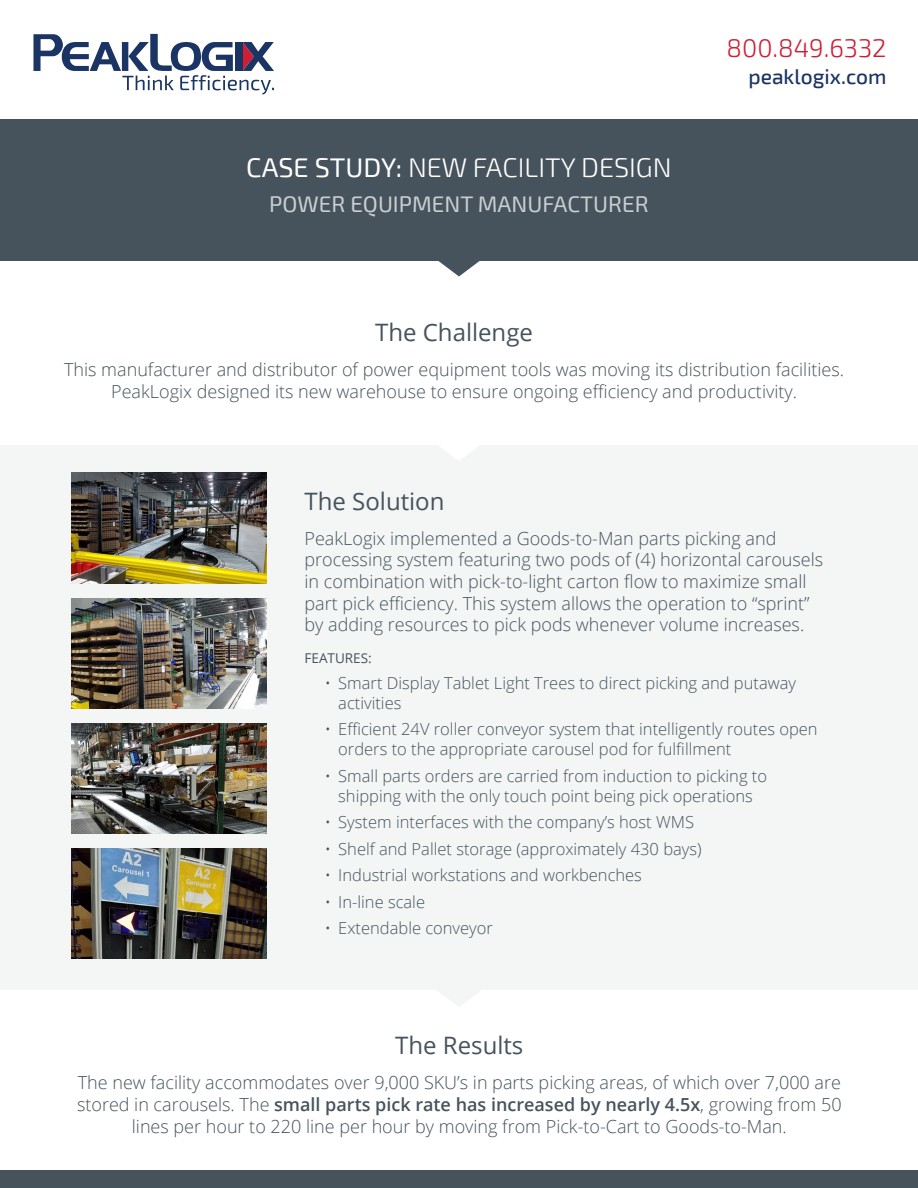
<style>
.page{position:relative;width:918px;height:1188px;background:#fff}
.page>*{position:absolute;margin:0;border:0;box-sizing:border-box;transform-origin:0 0}
.t1{font:300 27px "Exo 2";color:#fff}
.t2{font:300 25.5px "Exo 2";color:#cd1f35}
.t3{font:24px "Open Sans";color:#46535d}
.t4{font:22.5px "Exo 2";color:#c9ced1}
.t5{font:500 21px "Exo 2";color:#1b3463}
.t6{font:300 18px/21.6px "Open Sans";color:#46535d;text-align:center}
.t7{font:300 16.5px/19.8px "Open Sans";color:#46535d}
.t8{font:13.5px "Open Sans";color:#46535d}
.s1{font-weight:400}
.s2{font-weight:600}
</style>
<div class="page">
<div style="left:0;top:445px;width:918px;height:544px;background:#f4f5f5"></div>
<div style="left:0;top:1170px;width:918px;height:18px;background:#46535d"></div>
<svg style="left:436px;top:989px;width:46px;height:17px"></svg>
<svg style="left:436px;top:260px;width:46px;height:16px"></svg>
<svg style="left:439px;top:445px;width:40px;height:15px"></svg>
<svg style="left:33px;top:34px;width:241px;height:60px"></svg>
<div style="left:0;top:119px;width:918px;height:141px;background:#46535d"></div>
<img style="left:71px;top:473px;width:196px;height:110px">
<img style="left:71px;top:598px;width:196px;height:110px">
<img style="left:71px;top:723px;width:196px;height:110px">
<img style="left:71px;top:849px;width:196px;height:110px">
<p class="t1" style="left:246px;top:151px;width:427px"><span class="s1">CASE STUDY:</span> NEW FACILITY DESIGN</p>
<p class="t4" style="left:269px;top:191px;width:381px">POWER EQUIPMENT MANUFACTURER</p>
<p class="t2" style="left:727px;top:33px;width:161px">800.849.6332</p>
<p class="t5" style="left:748px;top:64px;width:140px">peaklogix.com</p>
<p class="t3" style="left:375px;top:316px;width:159px">The Challenge</p>
<p class="t6" style="left:64px;top:358px;width:781px">This manufacturer and distributor of power equipment tools was moving its distribution facilities.<br>PeakLogix designed its new warehouse to ensure ongoing efficiency and productivity.</p>
<p class="t3" style="left:305px;top:485px;width:141px">The Solution</p>
<p class="t6" style="left:305px;top:527px;width:520px;text-align:left">PeakLogix implemented a Goods-to-Man parts picking and processing system featuring two pods of (4) horizontal carousels in combination with pick-to-light carton flow to maximize small part pick efficiency. This system allows the operation to “sprint” by adding resources to pick pods whenever volume increases.</p>
<p class="t8" style="left:305px;top:649px;width:69px">FEATURES:</p>
<p class="t7" style="left:338px;top:673px;width:459px;text-indent:-14px">• Smart Display Tablet Light Trees to direct picking and putaway activities</p>
<p class="t7" style="left:338px;top:719px;width:481px;text-indent:-14px">• Efficient 24V roller conveyor system that intelligently routes open orders to the appropriate carousel pod for fulfillment</p>
<p class="t7" style="left:325px;top:765px;width:444px;text-align:center">• Small parts orders are carried from induction to picking to shipping with the only touch point being pick operations</p>
<p class="t7" style="left:325px;top:812px;width:371px">• System interfaces with the company’s host WMS</p>
<p class="t7" style="left:325px;top:838px;width:378px">• Shelf and Pallet storage (approximately 430 bays)</p>
<p class="t7" style="left:325px;top:865px;width:319px">• Industrial workstations and workbenches</p>
<p class="t7" style="left:325px;top:891px;width:102px">• In-line scale</p>
<p class="t7" style="left:325px;top:918px;width:170px">• Extendable conveyor</p>
<p class="t3" style="left:395px;top:1029px;width:130px">The Results</p>
<p class="t6" style="left:77px;top:1072px;width:766px">The new facility accommodates over 9,000 SKU’s in parts picking areas, of which over 7,000 are stored in carousels. The <span class="s2">small parts pick rate has increased by nearly 4.5x</span>, growing from 50 lines per hour to 220 line per hour by moving from Pick-to-Cart to Goods-to-Man.</p>
</div>
